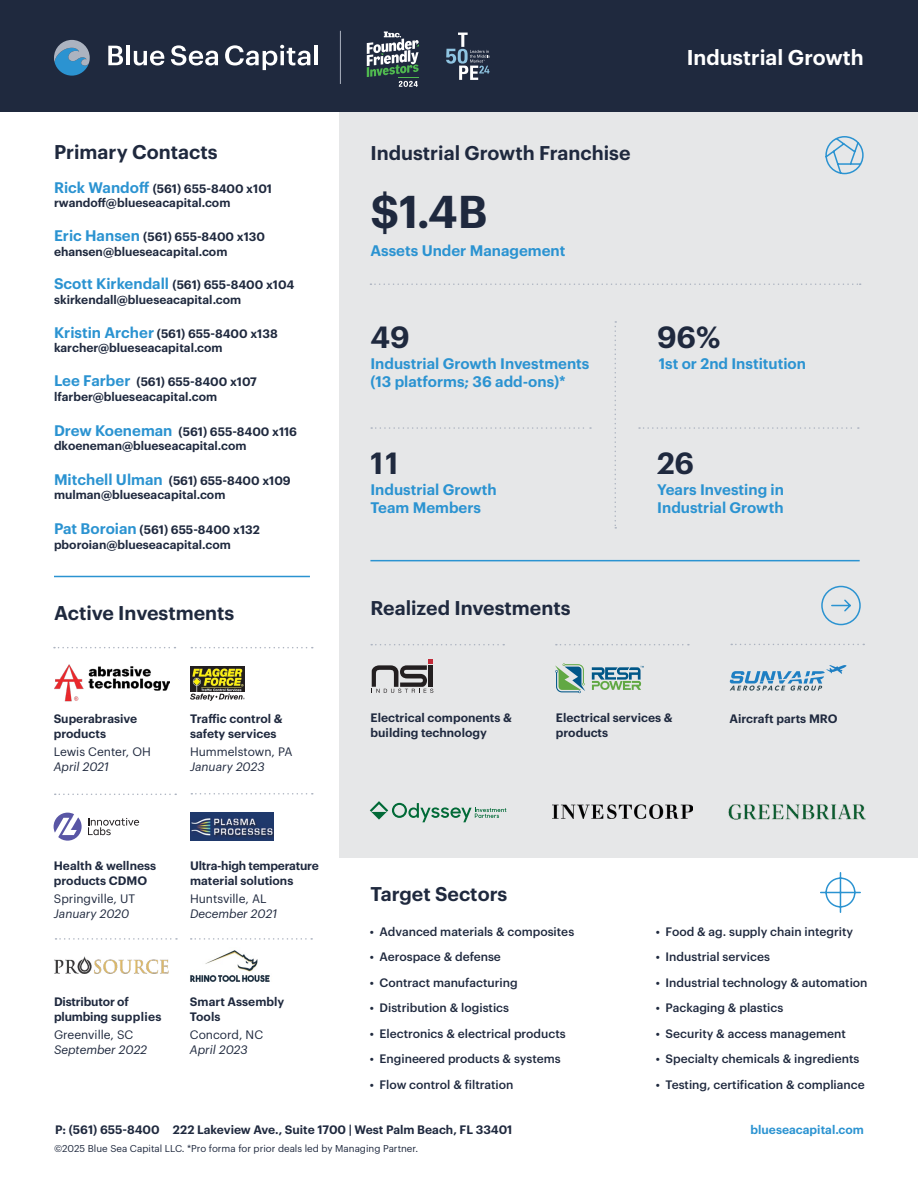
<style>
.page{position:relative;width:918px;height:1188px;background:#fff}
.page>*{position:absolute;margin:0;border:0;box-sizing:border-box;transform-origin:0 0}
.t1{font:600 45px "Graphik";color:#1f293e}
.t2{font:600 30px "Graphik";color:#1f293e}
.t3{font:600 21px "Graphik";color:#fff}
.Category_Heads{font:600 19.5px "Graphik";color:#1f293e}
.t4{font:600 15px/18px "Graphik";color:#2b93d1}
.Thombstone_Business_Type{font:600 12px/15px "Graphik";color:#1f293e}
.t5{font:500 12px "Graphik";color:#1f293e}
.Thombstone_Location{font:12px/15px "Graphik";color:#1f293e}
.Thombstone_Business_Type-2{font:600 12px/15px "Graphik";letter-spacing:-.02em;color:#1f293e}
.Thombstone_Business_Type-3{font:12px/15px "Graphik";color:#1f293e}
.t6{font:600 12px "Graphik";color:#2b93d1}
.t7{font:9.75px "Graphik";color:#1f293e}
.s1{font-size:15px;color:#2b93d1}
.s2{font-style:italic}
</style>
<div class="page">
<div style="left:339px;top:112px;width:579px;height:746px;background:#e6e7e8"></div>
<svg style="left:54px;top:647px;width:121px;height:1px"></svg>
<svg style="left:56px;top:938px;width:121px;height:2px"></svg>
<hr style="left:370px;top:560px;width:490px;height:1px;background:#2b93d1">
<svg style="left:88px;top:818px;width:51px;height:17px"></svg>
<svg style="left:54px;top:813px;width:28px;height:28px"></svg>
<svg style="left:370px;top:801px;width:136px;height:21px"></svg>
<img style="left:553px;top:805px;width:139px;height:14px">
<svg style="left:821px;top:585px;width:40px;height:41px"></svg>
<svg style="left:820px;top:872px;width:41px;height:41px"></svg>
<svg style="left:825px;top:136px;width:39px;height:39px"></svg>
<svg style="left:372px;top:659px;width:61px;height:34px"></svg>
<svg style="left:555px;top:663px;width:30px;height:30px"></svg>
<svg style="left:592px;top:666px;width:52px;height:24px"></svg>
<img style="left:54px;top:956px;width:115px;height:17px">
<svg style="left:191px;top:647px;width:122px;height:1px"></svg>
<svg style="left:191px;top:793px;width:122px;height:2px"></svg>
<img style="left:190px;top:666px;width:55px;height:26px">
<svg style="left:190px;top:694px;width:55px;height:7px"></svg>
<svg style="left:191px;top:938px;width:121px;height:2px"></svg>
<img style="left:190px;top:950px;width:80px;height:32px">
<svg style="left:730px;top:665px;width:117px;height:26px"></svg>
<svg style="left:55px;top:794px;width:121px;height:1px"></svg>
<img style="left:55px;top:664px;width:115px;height:38px">
<img style="left:191px;top:813px;width:83px;height:28px">
<hr style="left:54px;top:576px;width:256px;height:1px;background:#2b93d1">
<svg style="left:370px;top:283px;width:491px;height:2px"></svg>
<svg style="left:615px;top:321px;width:1px;height:208px"></svg>
<svg style="left:371px;top:427px;width:220px;height:2px"></svg>
<svg style="left:639px;top:427px;width:220px;height:2px"></svg>
<svg style="left:371px;top:644px;width:133px;height:1px"></svg>
<svg style="left:556px;top:644px;width:133px;height:1px"></svg>
<svg style="left:731px;top:644px;width:133px;height:1px"></svg>
<img style="left:728px;top:804px;width:138px;height:16px">
<div style="left:0;top:0;width:918px;height:112px;background:#1f293e"></div>
<svg style="left:108px;top:46px;width:15px;height:19px"></svg>
<hr style="left:126px;top:46px;width:4px;height:19px;background:#fff">
<svg style="left:134px;top:51px;width:30px;height:14px"></svg>
<svg style="left:171px;top:45px;width:47px;height:20px"></svg>
<svg style="left:225px;top:45px;width:85px;height:25px"></svg>
<hr style="left:314px;top:46px;width:4px;height:19px;background:#fff">
<svg style="left:54px;top:40px;width:36px;height:36px"></svg>
<svg style="left:446px;top:33px;width:44px;height:47px"></svg>
<hr style="left:340px;top:31px;width:1px;height:53px;background:#acb3c0">
<svg style="left:367px;top:31px;width:52px;height:56px"></svg>
<p class="Category_Heads" style="left:54px;top:137px;width:165px">Primary Contacts</p>
<p class="Thombstone_Business_Type" style="left:54px;top:180px;width:220px"><span class="s1">Rick Wandoff</span> (561) 655-8400 x101</p>
<p class="Thombstone_Business_Type" style="left:54px;top:194px;width:178px">rwandoff@blueseacapital.com</p>
<p class="Thombstone_Business_Type" style="left:54px;top:228px;width:213px"><span class="s1">Eric Hansen</span> (561) 655-8400 x130</p>
<p class="Thombstone_Business_Type" style="left:54px;top:243px;width:175px">ehansen@blueseacapital.com</p>
<p class="Thombstone_Business_Type" style="left:54px;top:276px;width:242px"><span class="s1">Scott Kirkendall</span> (561) 655-8400 x104</p>
<p class="Thombstone_Business_Type" style="left:54px;top:291px;width:189px">skirkendall@blueseacapital.com</p>
<p class="Thombstone_Business_Type" style="left:54px;top:325px;width:225px"><span class="s1">Kristin Archer</span> (561) 655-8400 x138</p>
<p class="Thombstone_Business_Type" style="left:54px;top:339px;width:170px">karcher@blueseacapital.com</p>
<p class="Thombstone_Business_Type" style="left:54px;top:373px;width:205px"><span class="s1">Lee Farber</span> (561) 655-8400 x107</p>
<p class="Thombstone_Business_Type" style="left:54px;top:388px;width:165px">lfarber@blueseacapital.com</p>
<p class="Thombstone_Business_Type" style="left:54px;top:423px;width:245px"><span class="s1">Drew Koeneman</span> (561) 655-8400 x116</p>
<p class="Thombstone_Business_Type" style="left:54px;top:437px;width:194px">dkoeneman@blueseacapital.com</p>
<p class="Thombstone_Business_Type" style="left:54px;top:472px;width:238px"><span class="s1">Mitchell Ulman</span> (561) 655-8400 x109</p>
<p class="Thombstone_Business_Type" style="left:54px;top:487px;width:173px">mulman@blueseacapital.com</p>
<p class="Thombstone_Business_Type" style="left:54px;top:521px;width:207px"><span class="s1">Pat Boroian</span> (561) 655-8400 x132</p>
<p class="Thombstone_Business_Type" style="left:54px;top:536px;width:178px">pboroian@blueseacapital.com</p>
<p class="Category_Heads" style="left:54px;top:598px;width:182px">Active Investments</p>
<p class="Thombstone_Business_Type" style="left:54px;top:710px;width:85px">Superabrasive products</p>
<p class="Thombstone_Location" style="left:54px;top:744px;width:99px">Lewis Center, OH<br><span class="s2">April 2021</span></p>
<p class="Thombstone_Business_Type" style="left:190px;top:710px;width:94px">Traffic control &amp; safety services</p>
<p class="Thombstone_Location" style="left:190px;top:744px;width:104px">Hummelstown, PA<br><span class="s2">January 2023</span></p>
<p class="Thombstone_Business_Type" style="left:54px;top:857px;width:104px">Health &amp; wellness products CDMO</p>
<p class="Thombstone_Location" style="left:54px;top:890px;width:83px">Springville, UT<br><span class="s2">January 2020</span></p>
<p class="Thombstone_Business_Type-2" style="left:190px;top:857px;width:130px">Ultra-high temperature material solutions</p>
<p class="Thombstone_Location" style="left:190px;top:890px;width:89px">Huntsville, AL<br><span class="s2">December 2021</span></p>
<p class="Thombstone_Business_Type" style="left:54px;top:993px;width:109px">Distributor of plumbing supplies</p>
<p class="Thombstone_Location" style="left:54px;top:1027px;width:95px">Greenville, SC<br><span class="s2">September 2022</span></p>
<p class="Thombstone_Business_Type" style="left:190px;top:993px;width:96px">Smart Assembly<br>Tools</p>
<p class="Thombstone_Business_Type-3" style="left:190px;top:1027px;width:75px">Concord, NC<br><span class="s2">April 2023</span></p>
<p class="t3" style="left:687px;top:41px;width:178px">Industrial Growth</p>
<p class="Category_Heads" style="left:370px;top:138px;width:262px">Industrial Growth Franchise</p>
<p class="t1" style="left:370px;top:178px;width:118px">$1.4B</p>
<p class="t4" style="left:370px;top:240px;width:196px">Assets Under Management</p>
<p class="t2" style="left:370px;top:314px;width:41px">49</p>
<p class="t4" style="left:370px;top:353px;width:221px">Industrial Growth Investments (13 platforms; 36 add-ons)*</p>
<p class="t2" style="left:370px;top:440px;width:29px">11</p>
<p class="t4" style="left:370px;top:479px;width:128px">Industrial Growth<br>Team Members</p>
<p class="t2" style="left:657px;top:314px;width:65px">96%</p>
<p class="t4" style="left:659px;top:353px;width:149px">1st or 2nd Institution</p>
<p class="t2" style="left:657px;top:440px;width:39px">26</p>
<p class="t4" style="left:657px;top:479px;width:128px">Years Investing in<br>Industrial Growth</p>
<p class="Category_Heads" style="left:370px;top:593px;width:202px">Realized Investments</p>
<p class="Thombstone_Business_Type" style="left:371px;top:709px;width:143px">Electrical components &amp; building technology</p>
<p class="Thombstone_Business_Type" style="left:556px;top:709px;width:118px">Electrical services &amp; products</p>
<p class="Thombstone_Business_Type" style="left:729px;top:710px;width:110px">Aircraft parts MRO</p>
<p class="Category_Heads" style="left:370px;top:879px;width:139px">Target Sectors</p>
<p class="t5" style="left:370px;top:922px;width:206px">• Advanced materials &amp; composites</p>
<p class="t5" style="left:370px;top:948px;width:133px">• Aerospace &amp; defense</p>
<p class="t5" style="left:370px;top:973px;width:149px">• Contract manufacturing</p>
<p class="t5" style="left:370px;top:999px;width:141px">• Distribution &amp; logistics</p>
<p class="t5" style="left:370px;top:1024px;width:198px">• Electronics &amp; electrical products</p>
<p class="t5" style="left:370px;top:1050px;width:193px">• Engineered products &amp; systems</p>
<p class="t5" style="left:370px;top:1075px;width:145px">• Flow control &amp; filtration</p>
<p class="t5" style="left:656px;top:922px;width:199px">• Food &amp; ag. supply chain integrity</p>
<p class="t5" style="left:656px;top:948px;width:116px">• Industrial services</p>
<p class="t5" style="left:656px;top:973px;width:213px">• Industrial technology &amp; automation</p>
<p class="t5" style="left:656px;top:999px;width:129px">• Packaging &amp; plastics</p>
<p class="t5" style="left:656px;top:1024px;width:192px">• Security &amp; access management</p>
<p class="t5" style="left:656px;top:1050px;width:205px">• Specialty chemicals &amp; ingredients</p>
<p class="t5" style="left:656px;top:1075px;width:211px">• Testing, certification &amp; compliance</p>
<p class="Thombstone_Business_Type" style="left:55px;top:1121px;width:459px">P: (561) 655-8400 222 Lakeview Ave., Suite 1700 | West Palm Beach, FL 33401</p>
<p class="t6" style="left:751px;top:1120px;width:115px">blueseacapital.com</p>
<p class="t7" style="left:54px;top:1141px;width:366px">©2025 Blue Sea Capital LLC. *Pro forma for prior deals led by Managing Partner.</p>
</div>
